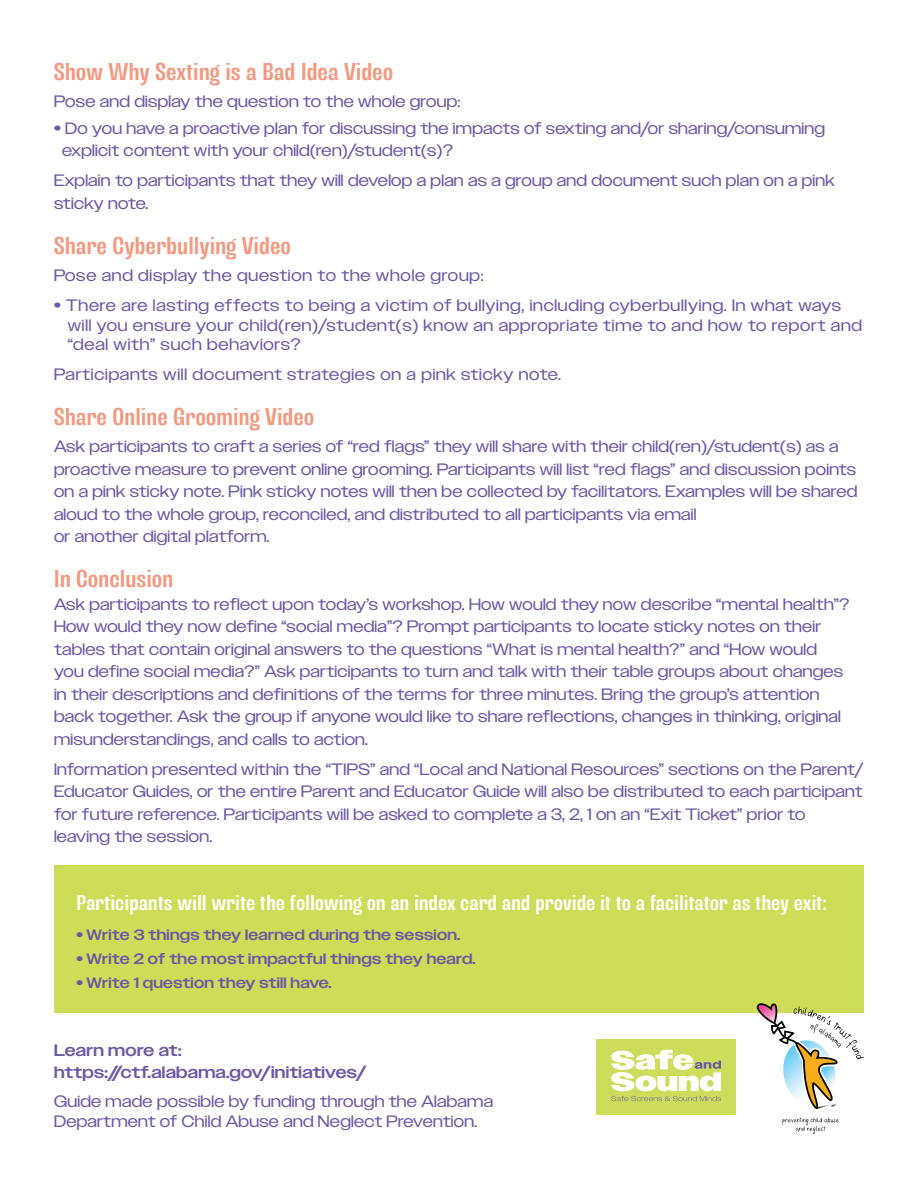
<style>
.page{position:relative;width:918px;height:1188px;background:#fff}
.page>*{position:absolute;margin:0;border:0;box-sizing:border-box;transform-origin:0 0}
.t1{font:200 condensed 24px "Antipoda Variable";letter-spacing:.025em;color:#f29980}
.t2{font:200 condensed 21px "Antipoda Variable";letter-spacing:.025em;color:#fff}
.t3{font:16.5px/22.5px "Owners Wide";letter-spacing:.02em;color:#6c59a5}
.t4{font:16.5px/19.8px "Owners Wide";letter-spacing:.05em;color:#6c59a5}
.t5{font:500 16.5px "Owners Wide";letter-spacing:.02em;color:#6c59a5}
.t6{font:500 15px "Owners Wide";letter-spacing:.02em;color:#6c59a5}
</style>
<div class="page">
<div style="left:54px;top:865px;width:810px;height:147px;background:#cddd58"></div>
<svg style="left:783px;top:1117px;width:56px;height:17px"></svg>
<svg style="left:755px;top:1003px;width:109px;height:106px"></svg>
<div style="left:596px;top:1039px;width:140px;height:75px;background:#cddd5b"></div>
<svg style="left:611px;top:1050px;width:110px;height:51px"></svg>
<p class="t1" style="left:54px;top:56px;width:340px">Show Why Sexting is a Bad Idea Video</p>
<p class="t3" style="left:54px;top:90px;width:408px">Pose and display the question to the whole group:</p>
<p class="t3" style="left:62px;top:117px;width:764px;text-indent:-8px">• Do you have a proactive plan for discussing the impacts of sexting and/or sharing/consuming explicit content with your child(ren)/student(s)?</p>
<p class="t3" style="left:54px;top:169px;width:782px">Explain to participants that they will develop a plan as a group and document such plan on a pink sticky note.</p>
<p class="t1" style="left:54px;top:230px;width:238px">Share Cyberbullying Video</p>
<p class="t4" style="left:54px;top:265px;width:431px">Pose and display the question to the whole group:</p>
<p class="t4" style="left:68px;top:295px;width:796px;text-indent:-14px">• There are lasting effects to being a victim of bullying, including cyberbullying. In what ways will you ensure your child(ren)/student(s) know an appropriate time to and how to report and “deal with” such behaviors?</p>
<p class="t4" style="left:54px;top:365px;width:509px">Participants will document strategies on a pink sticky note.</p>
<p class="t1" style="left:54px;top:402px;width:262px">Share Online Grooming Video</p>
<p class="t3" style="left:54px;top:436px;width:805px">Ask participants to craft a series of “red flags” they will share with their child(ren)/student(s) as a proactive measure to prevent online grooming. Participants will list “red flags” and discussion points on a pink sticky note. Pink sticky notes will then be collected by facilitators. Examples will be shared aloud to the whole group, reconciled, and distributed to all participants via email</p>
<p class="t3" style="left:54px;top:526px;width:217px">or another digital platform.</p>
<p class="t1" style="left:54px;top:564px;width:121px">In Conclusion</p>
<p class="t3" style="left:54px;top:593px;width:797px">Ask participants to reflect upon today’s workshop. How would they now describe “mental health”?<br>How would they now define “social media”? Prompt participants to locate sticky notes on their tables that contain original answers to the questions “What is mental health?” and “How would you define social media?” Ask participants to turn and talk with their table groups about changes in their descriptions and definitions of the terms for three minutes. Bring the group’s attention back together. Ask the group if anyone would like to share reflections, changes in thinking, original misunderstandings, and calls to action.</p>
<p class="t3" style="left:54px;top:758px;width:811px">Information presented within the “TIPS” and “Local and National Resources” sections on the Parent/ Educator Guides, or the entire Parent and Educator Guide will also be distributed to each participant for future reference. Participants will be asked to complete a 3, 2, 1 on an “Exit Ticket” prior to leaving the session.</p>
<p class="t2" style="left:76px;top:889px;width:752px">Participants will write the following on an index card and provide it to a facilitator as they exit:</p>
<p class="t6" style="left:76px;top:926px;width:386px">• Write 3 things they learned during the session.</p>
<p class="t6" style="left:76px;top:950px;width:401px">• Write 2 of the most impactful things they heard.</p>
<p class="t6" style="left:76px;top:974px;width:257px">• Write 1 question they still have.</p>
<p class="t5" style="left:54px;top:1040px;width:129px">Learn more at:</p>
<p class="t5" style="left:54px;top:1063px;width:314px">https://ctf.alabama.gov/initiatives/</p>
<p class="t3" style="left:54px;top:1091px;width:441px;line-height:19.8px">Guide made possible by funding through the Alabama<br>Department of Child Abuse and Neglect Prevention.</p>
</div>
